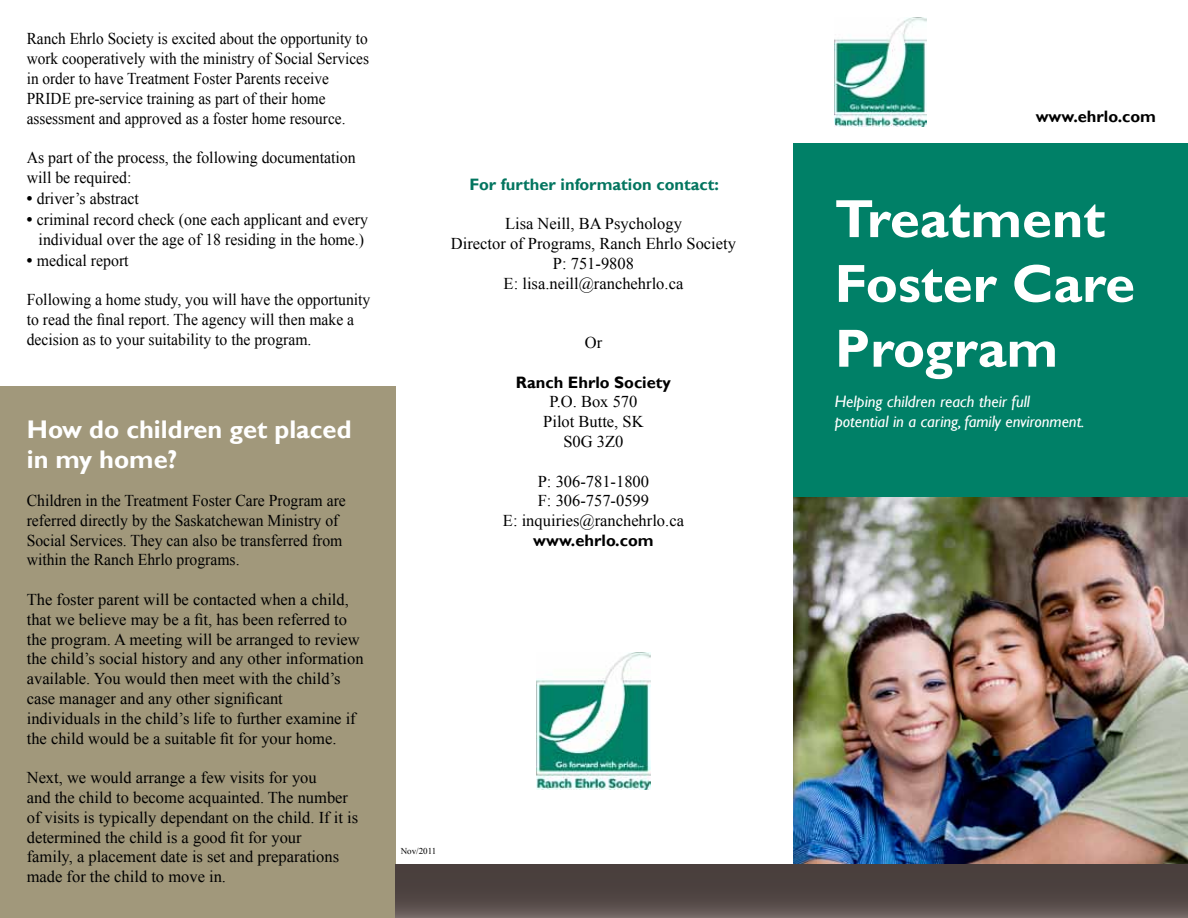
<style>
.page{position:relative;width:1188px;height:918px;background:#fff}
.page>*{position:absolute;margin:0;border:0;box-sizing:border-box;transform-origin:0 0}
.t1{font:700 54px/64.8px "Gill Sans";color:#fff}
.t2{font:700 25.5px/30.6px "Gill Sans";color:#fff}
.t3{font:16.5px/19.8px "Times New Roman";color:#000;text-align:center}
.t4{font:16.5px/19.8px "Times New Roman";color:#000;scale:.95 1}
.t5{font:16.5px/19.8px "Times New Roman";color:#000;scale:.93 1}
.t6{font:16.5px/19.8px "Times New Roman";color:#000;scale:.96 1}
.t7{font:italic 16.5px/19.8px "Gill Sans";color:#fff}
.t8{font:700 16.5px "Gill Sans";color:#000}
.t9{font:700 16.5px "Gill Sans";color:#03755f}
.t10{font:9px "Times New Roman";color:#000}
.s1{font-family:"Gill Sans";font-weight:700}
</style>
<div class="page">
<img style="left:835px;top:17px;width:91px;height:110px">
<div style="left:0;top:387px;width:396px;height:531px;background:#a1987b"></div>
<img style="left:536px;top:652px;width:114px;height:137px">
<svg style="left:396px;top:864px;width:792px;height:54px;background:#534846"></svg>
<img style="left:793px;top:497px;width:395px;height:367px">
<div style="left:793px;top:143px;width:395px;height:354px;background:#008067"></div>
<p class="t5" style="left:27px;top:29px;width:369px">Ranch Ehrlo Society is excited about the opportunity to work cooperatively with the ministry of Social Services in order to have Treatment Foster Parents receive PRIDE pre-service training as part of their home assessment and approved as a foster home resource.</p>
<p class="t6" style="left:27px;top:148px;width:344px">As part of the process, the following documentation will be required:</p>
<p class="t6" style="left:27px;top:188px;width:118px"><span class="s1">•</span> driver’s abstract</p>
<p class="t6" style="left:27px;top:209px;width:357px;text-align:center"><span class="s1">•</span> criminal record check (one each applicant and every individual over the age of 18 residing in the home.)</p>
<p class="t6" style="left:27px;top:250px;width:108px"><span class="s1">•</span> medical report</p>
<p class="t4" style="left:27px;top:290px;width:363px">Following a home study, you will have the opportunity to read the final report. The agency will then make a decision as to your suitability to the program.</p>
<h2 class="t2" style="left:27px;top:414px;width:326px">How do children get placed in my home?</h2>
<p class="t4" style="left:27px;top:490px;width:337px">Children in the Treatment Foster Care Program are referred directly by the Saskatchewan Ministry of Social Services. They can also be transferred from within the Ranch Ehrlo programs.</p>
<p class="t3" style="left:27px;top:589px;width:338px;text-align:left">The foster parent will be contacted when a child, that we believe may be a fit, has been referred to the program. A meeting will be arranged to review the child’s social history and any other information available. You would then meet with the child’s case manager and any other significant<br>individuals in the child’s life to further examine if the child would be a suitable fit for your home.</p>
<p class="t3" style="left:27px;top:767px;width:333px;text-align:left">Next, we would arrange a few visits for you<br>and the child to become acquainted. The number of visits is typically dependant on the child. If it is determined the child is a good fit for your<br>family, a placement date is set and preparations made for the child to move in.</p>
<p class="t9" style="left:470px;top:174px;width:251px">For further information contact:</p>
<p class="t3" style="left:451px;top:214px;width:287px">Lisa Neill, BA Psychology<br>Director of Programs, Ranch Ehrlo Society<br>P: 751-9808<br>E: lisa.neill@ranchehrlo.ca</p>
<p class="t3" style="left:585px;top:332px;width:19px">Or</p>
<p class="t8" style="left:516px;top:372px;width:157px">Ranch Ehrlo Society</p>
<p class="t3" style="left:543px;top:392px;width:102px">P.O. Box 570<br>Pilot Butte, SK<br>S0G 3Z0</p>
<p class="t3" style="left:503px;top:471px;width:183px">P: 306-781-1800<br>F: 306-757-0599<br>E: inquiries@ranchehrlo.ca</p>
<p class="t8" style="left:533px;top:531px;width:122px">www.ehrlo.com</p>
<p class="t10" style="left:401px;top:845px;width:37px">Nov/2011</p>
<p class="t8" style="left:1036px;top:107px;width:122px">www.ehrlo.com</p>
<h1 class="t1" style="left:835px;top:188px;width:302px">Treatment<br>Foster Care<br>Program</h1>
<p class="t7" style="left:835px;top:392px;width:251px">Helping children reach their full potential in a caring, family environment.</p>
</div>
